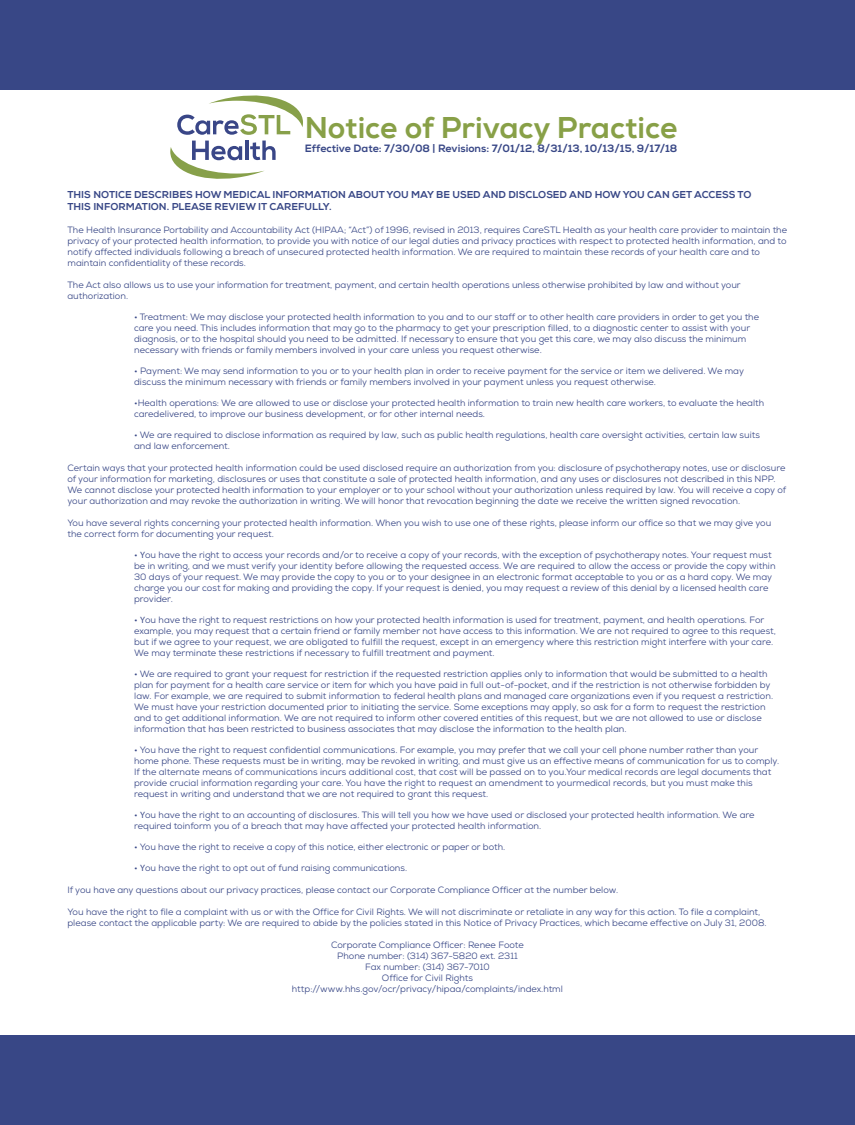
<style>
.page{position:relative;width:855px;height:1125px;background:#fff}
.page>*{position:absolute;margin:0;border:0;box-sizing:border-box;transform-origin:0 0}
.t1{font:30px "Nexa X Bold";letter-spacing:-.005em;color:#88a047}
.t2{font:10.62px "Nexa X Bold";color:#384786}
.t3{font:10px/12px "Nexa X Bold";color:#384786}
.t4{font:9.19px/11px "Nexa";color:#384786}
.s1{font-family:"Myriad Pro"}
</style>
<div class="page">
<div style="left:0;top:1035px;width:855px;height:90px;background:#384786"></div>
<div style="left:0;top:0;width:855px;height:90px;background:#384786"></div>
<svg style="left:177px;top:95px;width:126px;height:40px"></svg>
<svg style="left:170px;top:141px;width:106px;height:38px"></svg>
<h1 class="t1" style="left:305px;top:109px;width:374px">Notice of Privacy Practice</h1>
<p class="t2" style="left:305px;top:142px;width:374px">Effective Date: 7/30/08 | Revisions: 7/01/12, 8/31/13, 10/13/15, 9/17/18</p>
<p class="t3" style="left:68px;top:189px;width:686px">THIS NOTICE DESCRIBES HOW MEDICAL INFORMATION ABOUT YOU MAY BE USED AND DISCLOSED AND HOW YOU CAN GET ACCESS TO<br>THIS INFORMATION. PLEASE REVIEW IT CAREFULLY.</p>
<p class="t4" style="left:68px;top:224px;width:721px">The Health Insurance Portability and Accountability Act (HIPAA; “Act”) of 1996, revised in 2013, requires CareSTL Health as your health care provider to maintain the privacy of your protected health information, to provide you with notice of our legal duties and privacy practices with respect to protected health information, and to notify affected individuals following a breach of unsecured protected health information. We are required to maintain these records of your health care and to maintain confidentiality of these records.</p>
<p class="t4" style="left:68px;top:279px;width:675px">The Act also allows us to use your information for treatment, payment, and certain health operations unless otherwise prohibited by law and without your authorization.</p>
<p class="t4" style="left:134px;top:311px;width:626px">• Treatment: We may disclose your protected health information to you and to our staff or to other health care providers in order to get you the care you need. This includes information that may go to the pharmacy to get your prescription filled, to a diagnostic center to assist with your diagnosis, or to the hospital should you need to be admitted. If necessary to ensure that you get this care, we may also discuss the minimum necessary with friends or family members involved in your care unless you request otherwise.</p>
<p class="t4" style="left:134px;top:365px;width:611px">• Payment: We may send information to you or to your health plan in order to receive payment for the service or item we delivered. We may discuss the minimum necessary with friends or family members involved in your payment unless you request otherwise.</p>
<p class="t4" style="left:134px;top:397px;width:632px">•Health operations: We are allowed to use or disclose your protected health information to train new health care workers, to evaluate the health caredelivered, to improve our business development, or for other internal needs.</p>
<p class="t4" style="left:134px;top:429px;width:627px">• We are required to disclose information as required by law, such as public health regulations, health care oversight activities, certain law suits and law enforcement.</p>
<p class="t4" style="left:68px;top:462px;width:720px">Certain ways that your protected health information could be used disclosed require an authorization from you: disclosure of psychotherapy notes, use or disclosure of your information for marketing, disclosures or uses that constitute a sale of protected health information, and any uses or disclosures not described in this NPP.<br>We cannot disclose your protected health information to your employer or to your school without your authorization unless required by law. You will receive a copy of your authorization and may revoke the authorization in writing. We will honor that revocation beginning the date we receive the written signed revocation.</p>
<p class="t4" style="left:68px;top:517px;width:705px">You have several rights concerning your protected health information. When you wish to use one of these rights, please inform our office so that we may give you the correct form for documenting your request.</p>
<p class="t4" style="left:134px;top:550px;width:643px">• <span class="s1">Y</span>ou have the right to access your records and/or to receive a copy of your records, with the exception of psychotherapy notes. Your request must be in writing, and we must verify your identity before allowing the requested access. We are required to allow the access or provide the copy within 30 days of your request. We may provide the copy to you or to your designee in an electronic format acceptable to you or as a hard copy. We may charge you our cost for making and providing the copy. If your request is denied, you may request a review of this denial by a licensed health care provider.</p>
<p class="t4" style="left:134px;top:614px;width:643px">• <span class="s1">Y</span>ou have the right to request restrictions on how your protected health information is used for treatment, payment, and health operations. For example, you may request that a certain friend or family member not have access to this information. We are not required to agree to this request, but if we agree to your request, we are obligated to fulfill the request, except in an emergency where this restriction might interfere with your care.<br>We may terminate these restrictions if necessary to fulfill treatment and payment.</p>
<p class="t4" style="left:134px;top:668px;width:641px">• We are required to grant your request for restriction if the requested restriction applies only to information that would be submitted to a health plan for payment for a health care service or item for which you have paid in full out-of-pocket, and if the restriction is not otherwise forbidden by law. For example, we are required to submit information to federal health plans and managed care organizations even if you request a restriction.<br>We must have your restriction documented prior to initiating the service. Some exceptions may apply, so ask for a form to request the restriction and to get additional information. We are not required to inform other covered entities of this request, but we are not allowed to use or disclose information that has been restricted to business associates that may disclose the information to the health plan.</p>
<p class="t4" style="left:134px;top:744px;width:647px">• You have the right to request confidential communications. For example, you may prefer that we call your cell phone number rather than your home phone. These requests must be in writing, may be revoked in writing, and must give us an effective means of communication for us to comply.<br>If the alternate means of communications incurs additional cost, that cost will be passed on to you.Your medical records are legal documents that provide crucial information regarding your care. You have the right to request an amendment to yourmedical records, but you must make this request in writing and understand that we are not required to grant this request.</p>
<p class="t4" style="left:134px;top:809px;width:622px">• <span class="s1">Y</span>ou have the right to an accounting of disclosures. This will tell you how we have used or disclosed your protected health information. We are required toinform you of a breach that may have affected your protected health information.</p>
<p class="t4" style="left:134px;top:841px;width:373px">• You have the right to receive a copy of this notice, either electronic or paper or both.</p>
<p class="t4" style="left:134px;top:862px;width:275px">• <span class="s1">Y</span>ou have the right to opt out of fund raising communications.</p>
<p class="t4" style="left:68px;top:884px;width:552px">If you have any questions about our privacy practices, please contact our Corporate Compliance Officer at the number below.</p>
<p class="t4" style="left:68px;top:906px;width:701px">You have the right to file a complaint with us or with the Office for Civil Rights. We will not discriminate or retaliate in any way for this action. To file a complaint, please contact the applicable party: We are required to abide by the policies stated in this Notice of Privacy Practices, which became effective on July 31, 2008.</p>
<p class="t4" style="left:292px;top:939px;width:273px;text-align:center">Corporate Compliance Officer: Renee Foote<br>Phone number: (314) 367-5820 ext. 2311<br>Fax number: (314) 367-7010<br>Office for Civil Rights http://www.hhs.gov/ocr/privacy/hipaa/complaints/index.html</p>
</div>
